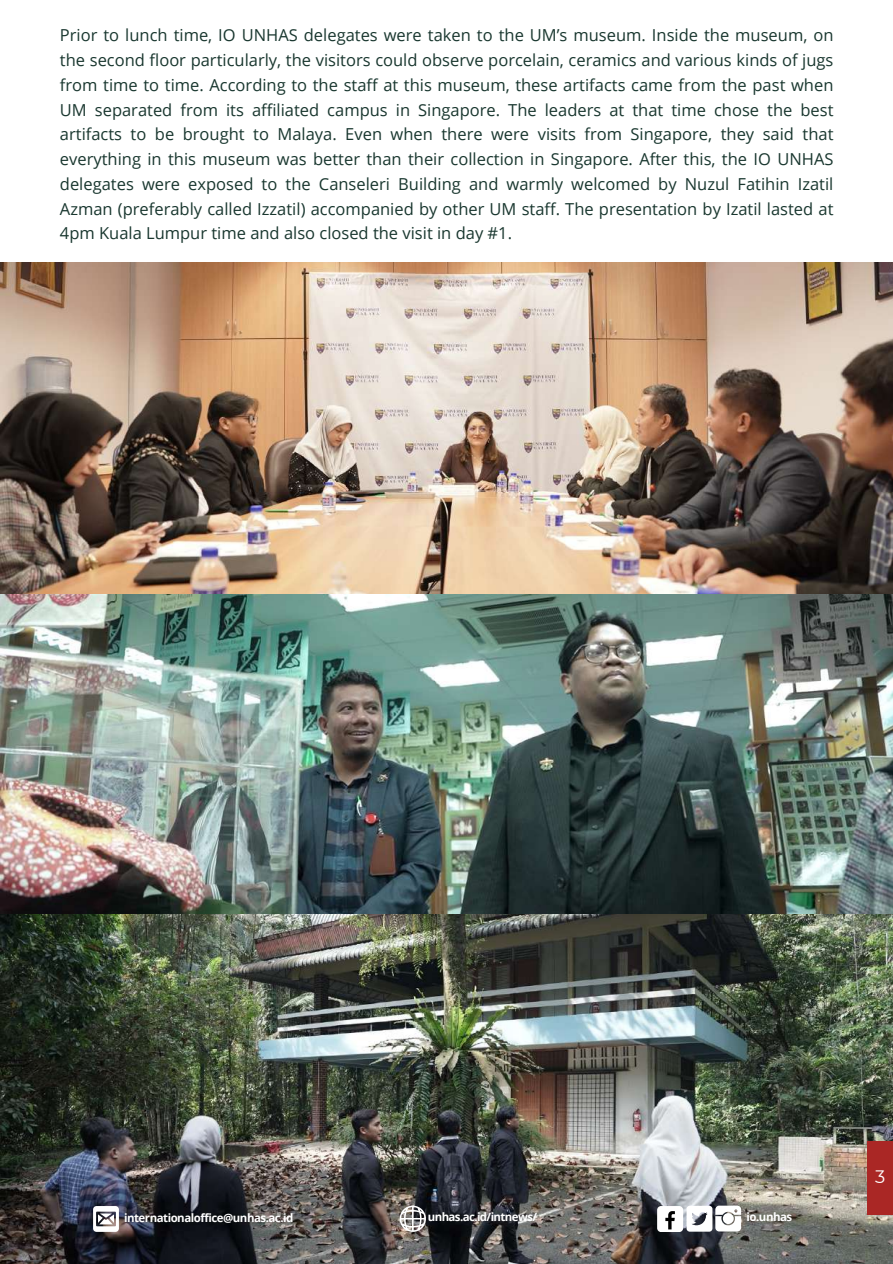
<style>
.page{position:relative;width:893px;height:1264px;background:#fff}
.page>*{position:absolute;margin:0;border:0;box-sizing:border-box;transform-origin:0 0}
.t1{font:18px "Montserrat";color:#fff}
.t2{font:16.5px/24.8px "Open Sans";color:#19372f;text-align:justify}
.t3{font:700 11.55px "Open Sans";letter-spacing:-.045em;color:#fff}
</style>
<div class="page">
<img style="left:0;top:262px;width:892px;height:1001px">
<div style="left:657px;top:1205px;width:26px;height:26px;background:#fff;border-radius:4px"></div>
<svg style="left:665px;top:1211px;width:9px;height:18px"></svg>
<svg style="left:686px;top:1205px;width:55px;height:26px"></svg>
<svg style="left:399px;top:1205px;width:26px;height:26px"></svg>
<svg style="left:93px;top:1205px;width:26px;height:26px"></svg>
<div style="left:867px;top:1141px;width:25px;height:73px;background:#aa2725"></div>
<p class="t2" style="left:60px;top:23px;width:775px">Prior to lunch time, IO UNHAS delegates were taken to the UM’s museum. Inside the museum, on the second floor particularly, the visitors could observe porcelain, ceramics and various kinds of jugs from time to time. According to the staff at this museum, these artifacts came from the past when UM separated from its affiliated campus in Singapore. The leaders at that time chose the best artifacts to be brought to Malaya. Even when there were visits from Singapore, they said that everything in this museum was better than their collection in Singapore. After this, the IO UNHAS delegates were exposed to the Canseleri Building and warmly welcomed by Nuzul Fatihin Izatil Azman (preferably called Izzatil) accompanied by other UM staff. The presentation by Izatil lasted at 4pm Kuala Lumpur time and also closed the visit in day #1.</p>
<p class="t3" style="left:124px;top:1209px;width:171px">internationaloffice@unhas.ac.id</p>
<p class="t3" style="left:428px;top:1208px;width:111px">unhas.ac.id/intnews/</p>
<p class="t3" style="left:746px;top:1208px;width:47px">io.unhas</p>
<p class="t1" style="left:875px;top:1165px;width:12px">3</p>
</div>
